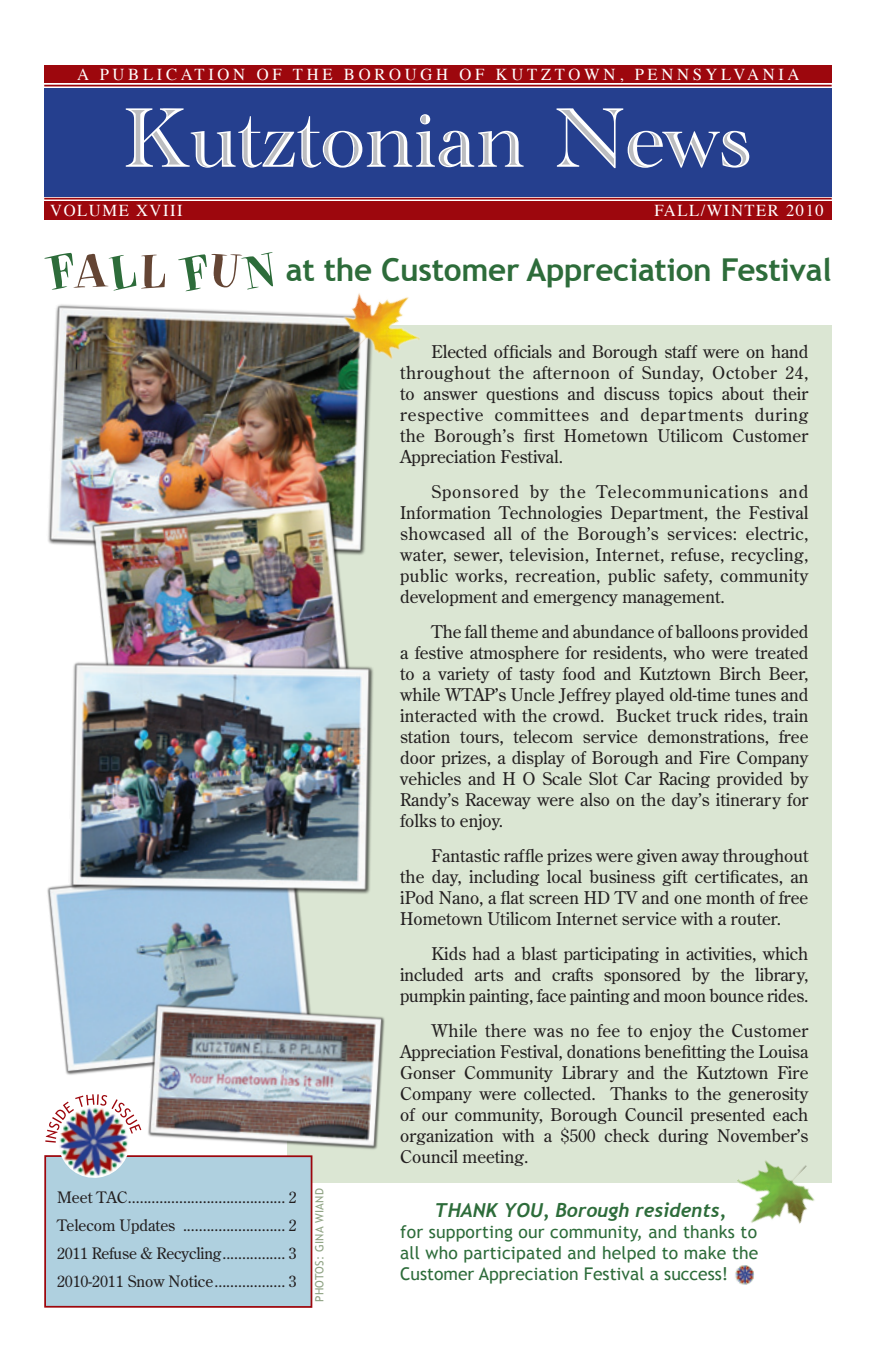
<style>
.page{position:relative;width:882px;height:1355px;background:#fff}
.page>*{position:absolute;margin:0;border:0;box-sizing:border-box;transform-origin:0 0}
.t1{font:87.5px "Academy Engraved Let Plain";color:#fff}
.t2{font:700 31.5px "Trebuchet MS";letter-spacing:-.01em;color:#2d6c3a}
.t3{font:italic 700 19.25px "Trebuchet";color:#2d6c3a}
.t4{font:17.5px/21px "Century Old Style Std";color:#231f20;text-align:justify}
.t5{font:17.5px/21px "Trebuchet MS";color:#2d6c3a;text-align:justify}
.t6{font:16.62px "Times";letter-spacing:.22em;color:#fff}
.t7{font:16.62px "Times";letter-spacing:.09em;color:#fff}
.t8{font:15.75px "Century Old Style Std";color:#231f20}
.t9{font:11.38px "Trebuchet MS";letter-spacing:.02em;color:#8fa384}
</style>
<div class="page">
<div style="left:288px;top:325px;width:544px;height:857px;background:#dbe6d3"></div>
<img style="left:48px;top:304px;width:323px;height:251px">
<img style="left:90px;top:496px;width:271px;height:163px">
<img style="left:47px;top:885px;width:263px;height:190px">
<img style="left:68px;top:659px;width:306px;height:240px">
<div style="left:44px;top:88px;width:788px;height:108px;background:#253f8e"></div>
<div style="left:44px;top:65px;width:788px;height:18px;background:#9d070d"></div>
<svg style="left:129px;top:109px;width:53px;height:57px"></svg>
<svg style="left:193px;top:132px;width:16px;height:35px"></svg>
<svg style="left:218px;top:132px;width:14px;height:34px"></svg>
<svg style="left:241px;top:125px;width:13px;height:42px"></svg>
<svg style="left:264px;top:132px;width:28px;height:34px"></svg>
<svg style="left:300px;top:125px;width:14px;height:42px"></svg>
<svg style="left:324px;top:132px;width:14px;height:34px"></svg>
<svg style="left:346px;top:132px;width:15px;height:34px"></svg>
<svg style="left:369px;top:132px;width:13px;height:34px"></svg>
<svg style="left:392px;top:132px;width:17px;height:34px"></svg>
<svg style="left:418px;top:132px;width:13px;height:34px"></svg>
<svg style="left:421px;top:115px;width:7px;height:9px"></svg>
<svg style="left:439px;top:132px;width:32px;height:35px"></svg>
<svg style="left:480px;top:132px;width:13px;height:34px"></svg>
<svg style="left:504px;top:131px;width:16px;height:35px"></svg>
<svg style="left:559px;top:109px;width:60px;height:58px"></svg>
<svg style="left:629px;top:132px;width:76px;height:35px"></svg>
<svg style="left:723px;top:131px;width:25px;height:36px"></svg>
<hr style="left:44px;top:85px;width:788px;height:1px;background:#9d070d">
<div style="left:44px;top:201px;width:788px;height:19px;background:#9d070d"></div>
<hr style="left:44px;top:198px;width:788px;height:1px;background:#9d070d">
<img style="left:146px;top:1001px;width:239px;height:156px">
<div style="left:45px;top:1156px;width:267px;height:150px;background:#afd0df"></div>
<div style="left:44px;top:1155px;width:268px;height:152px;border:2px solid #9d070d"></div>
<svg style="left:44px;top:253px;width:121px;height:38px"></svg>
<svg style="left:178px;top:252px;width:95px;height:39px"></svg>
<img style="left:325px;top:293px;width:95px;height:87px">
<img style="left:734px;top:1264px;width:21px;height:21px;border-radius:10px">
<img style="left:56px;top:1142px;width:76px;height:36px">
<img style="left:45px;top:1094px;width:96px;height:48px">
<img style="left:722px;top:1160px;width:110px;height:64px">
<p class="t6" style="left:77px;top:59px;width:724px">A PUBLICATION OF THE BOROUGH OF KUTZTOWN, PENNSYLVANIA</p>
<p class="t1" style="left:123px;top:73px;width:629px">Kutztonian News</p>
<p class="t7" style="left:50px;top:195px;width:134px">VOLUME XVIII</p>
<p class="t7" style="left:654px;top:195px;width:171px">FALL/WINTER 2010</p>
<p class="t2" style="left:286px;top:250px;width:547px">at the Customer Appreciation Festival</p>
<p class="t8" style="left:57px;top:1187px;width:241px">Meet TAC........................................ 2</p>
<p class="t8" style="left:57px;top:1215px;width:241px">Telecom Updates .......................... 2</p>
<p class="t8" style="left:57px;top:1243px;width:241px">2011 Refuse &amp; Recycling................ 3</p>
<p class="t8" style="left:57px;top:1271px;width:241px">2010-2011 Snow Notice.................. 3</p>
<p class="t9" style="left:313px;top:1301px;width:115px;rotate:-90deg">PHOTOS: GINA WIAND</p>
<p class="t4" style="left:400px;top:341px;width:410px;text-indent:32px">Elected officials and Borough staff were on hand throughout the afternoon of Sunday, October 24, to answer questions and discuss topics about their respective committees and departments during the Borough’s first Hometown Utilicom Customer Appreciation Festival.</p>
<p class="t4" style="left:400px;top:481px;width:410px;text-indent:32px">Sponsored by the Telecommunications and Information Technologies Department, the Festival showcased all of the Borough’s services: electric, water, sewer, television, Internet, refuse, recycling, public works, recreation, public safety, community development and emergency management.</p>
<p class="t4" style="left:400px;top:621px;width:410px;text-indent:32px">The fall theme and abundance of balloons provided a festive atmosphere for residents, who were treated to a variety of tasty food and Kutztown Birch Beer, while WTAP’s Uncle Jeffrey played old-time tunes and interacted with the crowd. Bucket truck rides, train station tours, telecom service demonstrations, free door prizes, a display of Borough and Fire Company vehicles and H O Scale Slot Car Racing provided by Randy’s Raceway were also on the day’s itinerary for folks to enjoy.</p>
<p class="t4" style="left:400px;top:845px;width:410px;text-indent:32px">Fantastic raffle prizes were given away throughout the day, including local business gift certificates, an iPod Nano, a flat screen HD TV and one month of free Hometown Utilicom Internet service with a router.</p>
<p class="t4" style="left:400px;top:943px;width:410px;text-indent:32px">Kids had a blast participating in activities, which included arts and crafts sponsored by the library, pumpkin painting, face painting and moon bounce rides.</p>
<p class="t4" style="left:400px;top:1020px;width:410px;text-indent:32px">While there was no fee to enjoy the Customer Appreciation Festival, donations benefitting the Louisa Gonser Community Library and the Kutztown Fire Company were collected. Thanks to the generosity of our community, Borough Council presented each organization with a $500 check during November’s Council meeting.</p>
<p class="t3" style="left:435px;top:1198px;width:294px">THANK YOU, Borough residents,</p>
<p class="t5" style="left:400px;top:1221px;width:360px">for supporting our community, and thanks to all who participated and helped to make the Customer Appreciation Festival a success!</p>
</div>
